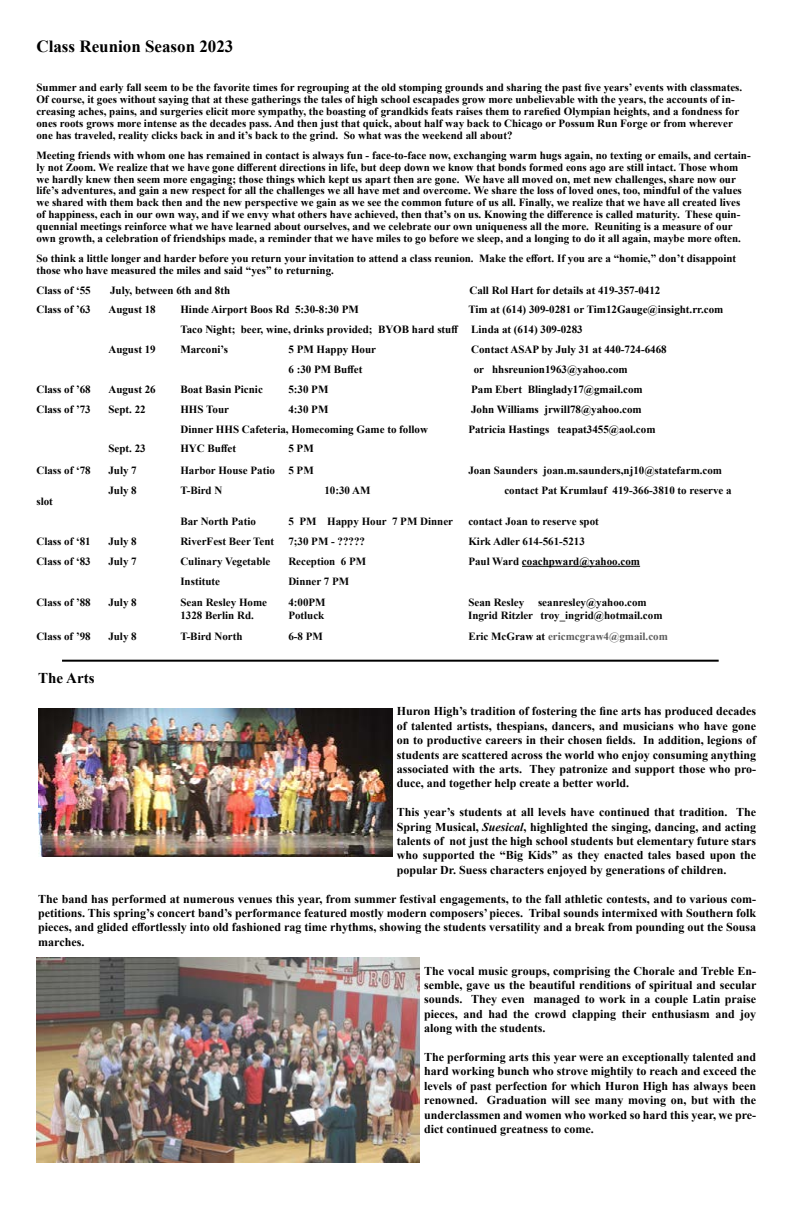
<style>
.page{position:relative;width:792px;height:1224px;background:#fff}
.page>*{position:absolute;margin:0;border:0;box-sizing:border-box;transform-origin:0 0}
.t1{font:700 17px "Times New Roman";color:#000}
.t2{font:700 15px "Times New Roman";color:#000}
.t3{font:700 12px/14.4px "Times New Roman";color:#000;text-align:justify}
.t4{font:700 11px/11.9px "Times New Roman";color:#000}
.t5{font:700 11px "Times New Roman";color:#050505}
.t6{font:700 11px "Times New Roman";color:#5e5e5e}
.s1{color:#050505}
.s2{font-style:italic}
</style>
<div class="page">
<hr style="left:522px;top:566px;width:118px;height:1px;background:#000">
<hr style="left:62px;top:660px;width:657px;height:2px;background:#000">
<img style="left:38px;top:708px;width:354px;height:149px">
<img style="left:36px;top:957px;width:384px;height:205px">
<h1 class="t1" style="left:36px;top:34px;width:198px">Class Reunion Season 2023</h1>
<p class="t4" style="left:36px;top:82px;width:707px">Summer and early fall seem to be the favorite times for regrouping at the old stomping grounds and sharing the past five years’ events with classmates.<br>Of course, it goes without saying that at these gatherings the tales of high school escapades grow more unbelievable with the years, the accounts of in&shy;creasing aches, pains, and surgeries elicit more sympathy, the boasting of grandkids feats raises them to rarefied Olympian heights, and a fondness for ones roots grows more intense as the decades pass. And then just that quick, about half way back to Chicago or Possum Run Forge or from wherever one has traveled, reality clicks back in and it’s back to the grind. So what was the weekend all about?</p>
<p class="t4" style="left:36px;top:149px;width:716px">Meeting friends with whom one has remained in contact is always fun - face-to-face now, exchanging warm hugs again, no texting or emails, and certain&shy;ly not Zoom. We realize that we have gone different directions in life, but deep down we know that bonds formed eons ago are still intact. Those whom we hardly knew then seem more engaging; those things which kept us apart then are gone. We have all moved on, met new challenges, share now our life’s adventures, and gain a new respect for all the challenges we all have met and overcome. We share the loss of loved ones, too, mindful of the values we shared with them back then and the new perspective we gain as we see the common future of us all. Finally, we realize that we have all created lives of happiness, each in our own way, and if we envy what others have achieved, then that’s on us. Knowing the difference is called maturity. These quin&shy;quennial meetings reinforce what we have learned about ourselves, and we celebrate our own uniqueness all the more. Reuniting is a measure of our own growth, a celebration of friendships made, a reminder that we have miles to go before we sleep, and a longing to do it all again, maybe more often.</p>
<p class="t4" style="left:36px;top:252px;width:701px">So think a little longer and harder before you return your invitation to attend a class reunion. Make the effort. If you are a “homie,” don’t disappoint those who have measured the miles and said “yes” to returning.</p>
<p class="t4" style="left:36px;top:284px;width:56px">Class of ‘55</p>
<p class="t4" style="left:110px;top:284px;width:122px">July, between 6th and 8th</p>
<p class="t4" style="left:469px;top:284px;width:193px">Call Rol Hart for details at 419-357-0412</p>
<p class="t4" style="left:36px;top:303px;width:56px">Class of ’63</p>
<p class="t4" style="left:108px;top:303px;width:49px">August 18</p>
<p class="t4" style="left:180px;top:303px;width:180px">Hinde Airport Boos Rd 5:30-8:30 PM</p>
<p class="t4" style="left:180px;top:299px;width:544px;line-height:19.9px;text-indent:288px">Tim at (614) 309-0281 or Tim12Gauge@insight.rr.com<br>Taco Night; beer, wine, drinks provided; BYOB hard stuff Linda at (614) 309-0283</p>
<p class="t4" style="left:108px;top:343px;width:49px">August 19</p>
<p class="t4" style="left:180px;top:343px;width:49px">Marconi’s</p>
<p class="t4" style="left:288px;top:343px;width:89px">5 PM Happy Hour</p>
<p class="t4" style="left:471px;top:343px;width:197px">Contact ASAP by July 31 at 440-724-6468</p>
<p class="t4" style="left:288px;top:363px;width:75px">6 :30 PM Buffet</p>
<p class="t4" style="left:474px;top:363px;width:156px">or hhsreunion1963@yahoo.com</p>
<p class="t4" style="left:36px;top:383px;width:56px">Class of ’68</p>
<p class="t4" style="left:108px;top:383px;width:49px">August 26</p>
<p class="t4" style="left:180px;top:383px;width:84px">Boat Basin Picnic</p>
<p class="t4" style="left:288px;top:383px;width:42px">5:30 PM</p>
<p class="t4" style="left:471px;top:383px;width:173px">Pam Ebert Blinglady17@gmail.com</p>
<p class="t4" style="left:36px;top:403px;width:56px">Class of ’73</p>
<p class="t4" style="left:108px;top:403px;width:39px">Sept. 22</p>
<p class="t4" style="left:180px;top:403px;width:50px">HHS Tour</p>
<p class="t4" style="left:288px;top:403px;width:42px">4:30 PM</p>
<p class="t4" style="left:471px;top:403px;width:172px">John Williams jrwill78@yahoo.com</p>
<p class="t4" style="left:180px;top:423px;width:249px">Dinner HHS Cafeteria, Homecoming Game to follow</p>
<p class="t4" style="left:468px;top:423px;width:189px">Patricia Hastings teapat3455@aol.com</p>
<p class="t4" style="left:108px;top:442px;width:39px">Sept. 23</p>
<p class="t4" style="left:180px;top:442px;width:57px">HYC Buffet</p>
<p class="t4" style="left:288px;top:442px;width:27px">5 PM</p>
<p class="t5" style="left:36px;top:462px;width:56px">Class of ‘78</p>
<p class="t5" style="left:108px;top:462px;width:30px">July 7</p>
<p class="t5" style="left:180px;top:462px;width:135px">Harbor House Patio 5 PM</p>
<p class="t5" style="left:468px;top:462px;width:255px">Joan Saunders joan.m.saunders,nj10@statefarm.com</p>
<p class="t5" style="left:108px;top:482px;width:30px">July 8</p>
<p class="t5" style="left:180px;top:482px;width:44px">T-Bird N</p>
<p class="t5" style="left:324px;top:482px;width:48px">10:30 AM</p>
<p class="t5" style="left:504px;top:482px;width:229px">contact Pat Krumlauf 419-366-3810 to reserve a</p>
<p class="t5" style="left:36px;top:494px;width:18px">slot</p>
<p class="t5" style="left:180px;top:514px;width:77px">Bar North Patio</p>
<p class="t5" style="left:288px;top:514px;width:166px">5 PM Happy Hour 7 PM Dinner</p>
<p class="t5" style="left:468px;top:514px;width:132px">contact Joan to reserve spot</p>
<p class="t5" style="left:36px;top:533px;width:56px">Class of ‘81</p>
<p class="t5" style="left:108px;top:533px;width:30px">July 8</p>
<p class="t5" style="left:180px;top:533px;width:95px">RiverFest Beer Tent</p>
<p class="t5" style="left:288px;top:533px;width:78px">7;30 PM - ?????</p>
<p class="t5" style="left:468px;top:533px;width:118px">Kirk Adler 614-561-5213</p>
<p class="t5" style="left:36px;top:553px;width:56px">Class of ‘83</p>
<p class="t5" style="left:108px;top:553px;width:30px">July 7</p>
<p class="t5" style="left:180px;top:553px;width:92px">Culinary Vegetable</p>
<p class="t5" style="left:288px;top:553px;width:79px">Reception 6 PM</p>
<p class="t4" style="left:468px;top:555px;width:173px"><span class="s1">Paul Ward</span> coachpward@yahoo.com</p>
<p class="t5" style="left:180px;top:573px;width:41px">Institute</p>
<p class="t5" style="left:288px;top:573px;width:62px">Dinner 7 PM</p>
<p class="t5" style="left:36px;top:594px;width:56px">Class of ’88</p>
<p class="t5" style="left:108px;top:594px;width:30px">July 8</p>
<p class="t5" style="left:180px;top:594px;width:88px">Sean Resley Home</p>
<p class="t5" style="left:288px;top:594px;width:39px">4:00PM</p>
<p class="t5" style="left:468px;top:594px;width:57px">Sean Resley</p>
<p class="t5" style="left:538px;top:594px;width:110px">seanresley@yahoo.com</p>
<p class="t5" style="left:180px;top:608px;width:75px">1328 Berlin Rd.</p>
<p class="t5" style="left:288px;top:608px;width:38px">Potluck</p>
<p class="t5" style="left:468px;top:608px;width:196px">Ingrid Ritzler troy_ingrid@hotmail.com</p>
<p class="t5" style="left:36px;top:629px;width:56px">Class of ’98</p>
<p class="t5" style="left:108px;top:629px;width:30px">July 8</p>
<p class="t5" style="left:180px;top:629px;width:64px">T-Bird North</p>
<p class="t5" style="left:288px;top:629px;width:36px">6-8 PM</p>
<p class="t6" style="left:468px;top:629px;width:201px"><span class="s1">Eric McGraw at</span> ericmcgraw4@gmail.com</p>
<h2 class="t2" style="left:38px;top:667px;width:58px">The Arts</h2>
<p class="t3" style="left:397px;top:704px;width:361px">Huron High’s tradition of fostering the fine arts has produced decades of talented artists, thespians, dancers, and musicians who have gone on to productive careers in their chosen fields. In addition, legions of students are scattered across the world who enjoy consuming anything associated with the arts. They patronize and support those who pro&shy;duce, and together help create a better world.</p>
<p class="t3" style="left:397px;top:805px;width:361px">This year’s students at all levels have continued that tradition. The Spring Musical, <span class="s2">Suesical</span>, highlighted the singing, dancing, and acting talents of not just the high school students but elementary future stars who supported the “Big Kids” as they enacted tales based upon the popular Dr. Suess characters enjoyed by generations of children.</p>
<p class="t3" style="left:38px;top:891px;width:720px">The band has performed at numerous venues this year, from summer festival engagements, to the fall athletic contests, and to various com&shy;petitions. This spring’s concert band’s performance featured mostly modern composers’ pieces. Tribal sounds intermixed with Southern folk pieces, and glided effortlessly into old fashioned rag time rhythms, showing the students versatility and a break from pounding out the Sousa marches.</p>
<p class="t3" style="left:424px;top:963px;width:334px">The vocal music groups, comprising the Chorale and Treble En&shy;semble, gave us the beautiful renditions of spiritual and secular sounds. They even managed to work in a couple Latin praise pieces, and had the crowd clapping their enthusiasm and joy along with the students.</p>
<p class="t3" style="left:424px;top:1049px;width:334px">The performing arts this year were an exceptionally talented and hard working bunch who strove mightily to reach and exceed the levels of past perfection for which Huron High has always been renowned. Graduation will see many moving on, but with the underclassmen and women who worked so hard this year, we pre&shy;dict continued greatness to come.</p>
</div>
